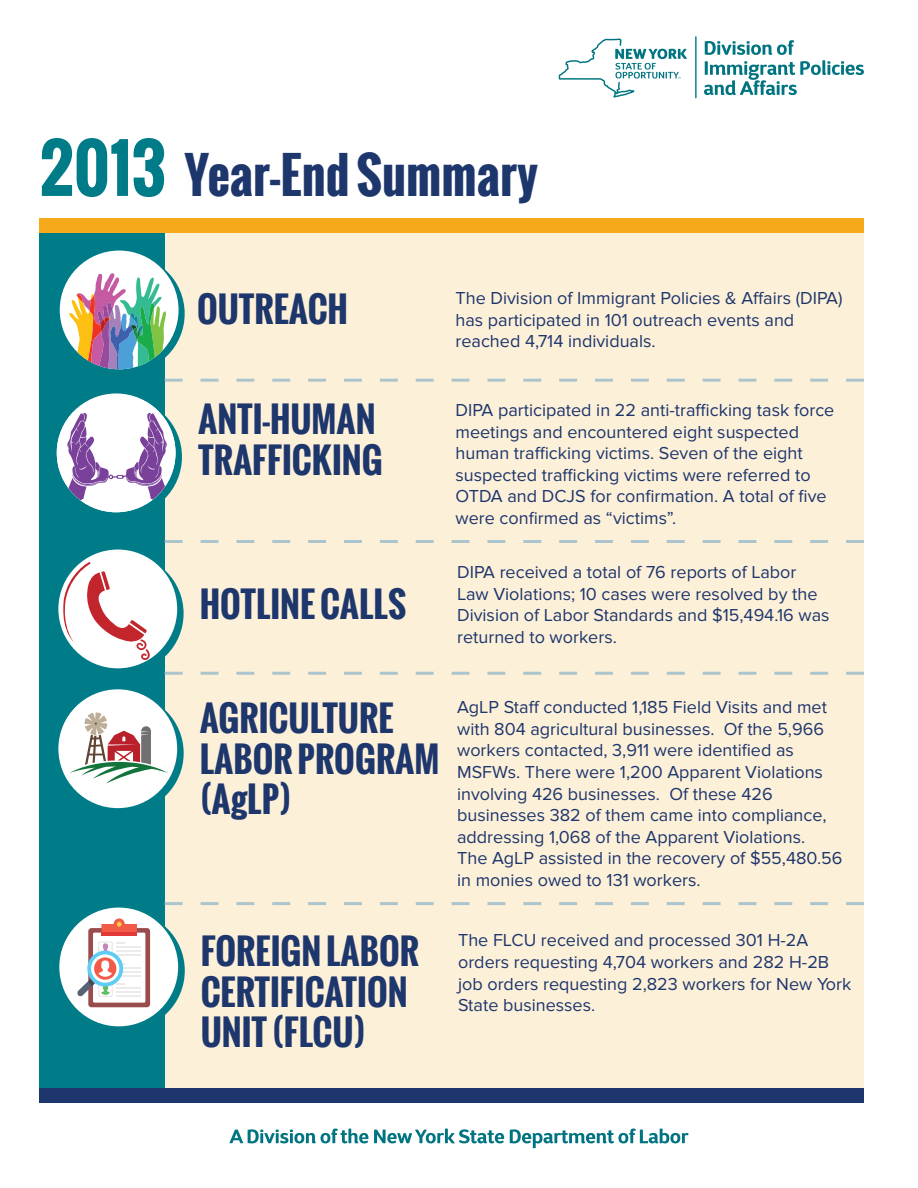
<style>
.page{position:relative;width:918px;height:1188px;background:#fff}
.page>*{position:absolute;margin:0;border:0;box-sizing:border-box;transform-origin:0 0}
.t1{font:700 49.05px "Oswald";color:#1d366c}
.t2{font:700 34.8px/40.5px "Oswald";color:#1d366c}
.t3{font:18px/21.6px "Proxima Nova";color:#1d366c}
.s1{font-size:64.65px;color:#007c89}
</style>
<div class="page">
<div style="left:40px;top:231px;width:824px;height:863px;background:#fdf0d9"></div>
<div style="left:39px;top:218px;width:126px;height:871px;background:#007c89"></div>
<div style="left:39px;top:1088px;width:825px;height:15px;background:#1d366c"></div>
<div style="left:39px;top:218px;width:825px;height:15px;background:#f6aa1b"></div>
<svg style="left:704px;top:40px;width:160px;height:55px"></svg>
<hr style="left:695px;top:36px;width:2px;height:62px;background:#007581">
<svg style="left:559px;top:38px;width:128px;height:60px"></svg>
<svg style="left:165px;top:379px;width:699px;height:3px"></svg>
<svg style="left:165px;top:540px;width:699px;height:3px"></svg>
<svg style="left:165px;top:672px;width:699px;height:3px"></svg>
<svg style="left:165px;top:902px;width:699px;height:3px"></svg>
<svg style="left:229px;top:1129px;width:139px;height:14px"></svg>
<svg style="left:374px;top:1129px;width:130px;height:14px"></svg>
<svg style="left:510px;top:1129px;width:178px;height:19px"></svg>
<div style="left:66px;top:254px;width:119px;height:119px;background:#007c89;border-radius:50%"></div>
<div style="left:60px;top:251px;width:119px;height:118px;background:#fff;border-radius:50%"></div>
<svg style="left:69px;top:273px;width:98px;height:96px"></svg>
<div style="left:63px;top:397px;width:119px;height:119px;background:#007c89;border-radius:50%"></div>
<svg style="left:57px;top:395px;width:119px;height:117px"></svg>
<svg style="left:65px;top:554px;width:119px;height:119px"></svg>
<div style="left:58px;top:550px;width:119px;height:118px;background:#fff;border-radius:50%"></div>
<svg style="left:63px;top:554px;width:99px;height:106px"></svg>
<svg style="left:65px;top:694px;width:119px;height:118px"></svg>
<div style="left:58px;top:689px;width:119px;height:119px;background:#fff;border-radius:50%"></div>
<svg style="left:69px;top:712px;width:99px;height:72px"></svg>
<svg style="left:66px;top:911px;width:119px;height:119px"></svg>
<div style="left:59px;top:908px;width:119px;height:118px;background:#fff;border-radius:50%"></div>
<svg style="left:77px;top:918px;width:73px;height:89px"></svg>
<h1 class="t1" style="left:40px;top:139px;width:500px"><span class="s1">2013</span> Year-End Summary</h1>
<h2 class="t2" style="left:197px;top:289px;width:153px">OUTREACH</h2>
<p class="t3" style="left:456px;top:288px;width:389px">The Division of Immigrant Policies &amp; Affairs (DIPA) has participated in 101 outreach events and reached 4,714 individuals.</p>
<h2 class="t2" style="left:198px;top:399px;width:186px">ANTI-HUMAN<br>TRAFFICKING</h2>
<p class="t3" style="left:456px;top:399px;width:380px">DIPA participated in 22 anti-trafficking task force meetings and encountered eight suspected human trafficking victims. Seven of the eight suspected trafficking victims were referred to OTDA and DCJS for confirmation. A total of five were confirmed as “victims”.</p>
<h2 class="t2" style="left:200px;top:584px;width:208px">HOTLINE CALLS</h2>
<p class="t3" style="left:457px;top:561px;width:374px">DIPA received a total of 76 reports of Labor Law Violations; 10 cases were resolved by the Division of Labor Standards and $15,494.16 was returned to workers.</p>
<h2 class="t2" style="left:200px;top:698px;width:241px">AGRICULTURE<br>LABOR PROGRAM (AgLP)</h2>
<p class="t3" style="left:457px;top:697px;width:387px">AgLP Staff conducted 1,185 Field Visits and met with 804 agricultural businesses. Of the 5,966 workers contacted, 3,911 were identified as MSFWs. There were 1,200 Apparent Violations involving 426 businesses. Of these 426 businesses 382 of them came into compliance, addressing 1,068 of the Apparent Violations.<br>The AgLP assisted in the recovery of $55,480.56 in monies owed to 131 workers.</p>
<h2 class="t2" style="left:201px;top:931px;width:220px">FOREIGN LABOR<br>CERTIFICATION<br>UNIT (FLCU)</h2>
<p class="t3" style="left:458px;top:930px;width:395px">The FLCU received and processed 301 H-2A orders requesting 4,704 workers and 282 H-2B job orders requesting 2,823 workers for New York State businesses.</p>
</div>
